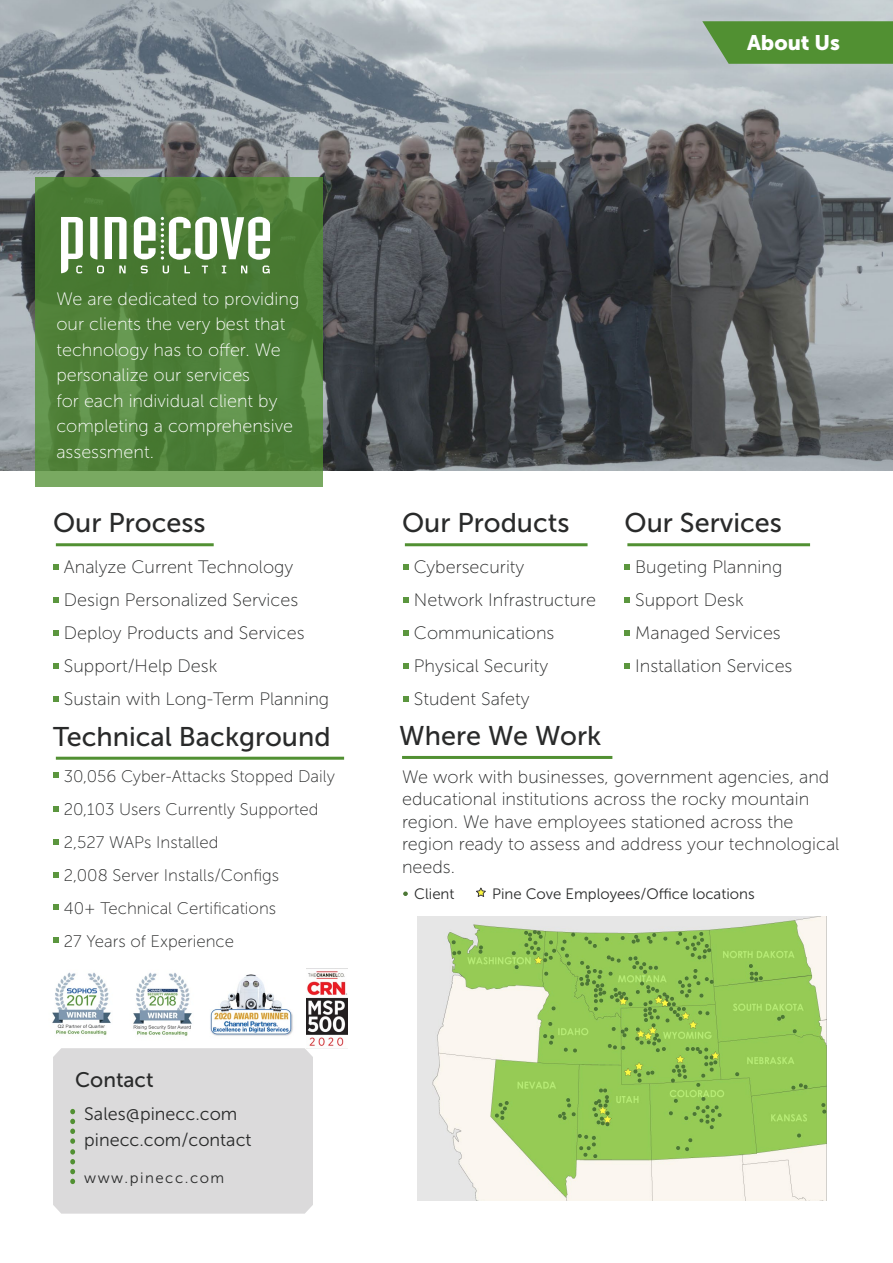
<style>
.page{position:relative;width:893px;height:1263px;background:#fff}
.page>*{position:absolute;margin:0;border:0;box-sizing:border-box;transform-origin:0 0}
.t1{font:27px "Museo Sans 500";color:#292a2a}
.t2{font:21px "Museo Sans 900";color:#fff}
.t3{font:21px "Museo Sans 500";color:#292a2a}
.t4{font:18px/33px "Museo Sans 100";color:#292a2a}
.t5{font:18px/25.5px "Museo Sans 100";color:#fff}
.t6{font:18px/25.5px "Museo Sans 300";color:#292a2a}
.t7{font:16.8px/33px "Museo Sans 100";color:#292a2a}
.t8{font:15px "Museo Sans 300";color:#292a2a}
.t9{font:15px "Museo Sans 300";letter-spacing:.1em;color:#292a2a}
</style>
<div class="page">
<img style="left:0;top:0;width:893px;height:470px">
<svg style="left:702px;top:21px;width:191px;height:43px;background:#59943e"></svg>
<svg style="left:35px;top:177px;width:288px;height:309px;background:#50813a"></svg>
<svg style="left:53px;top:565px;width:6px;height:5px"></svg>
<svg style="left:53px;top:597px;width:6px;height:6px"></svg>
<svg style="left:53px;top:664px;width:6px;height:5px"></svg>
<svg style="left:53px;top:630px;width:6px;height:6px"></svg>
<svg style="left:53px;top:696px;width:6px;height:5px"></svg>
<svg style="left:403px;top:565px;width:6px;height:5px"></svg>
<svg style="left:403px;top:597px;width:6px;height:6px"></svg>
<svg style="left:403px;top:664px;width:6px;height:5px"></svg>
<svg style="left:403px;top:630px;width:6px;height:6px"></svg>
<svg style="left:403px;top:696px;width:6px;height:5px"></svg>
<svg style="left:624px;top:565px;width:6px;height:5px"></svg>
<svg style="left:624px;top:597px;width:6px;height:6px"></svg>
<svg style="left:624px;top:664px;width:6px;height:5px"></svg>
<svg style="left:624px;top:630px;width:6px;height:6px"></svg>
<hr style="left:56px;top:543px;width:158px;height:3px;background:#519032">
<hr style="left:56px;top:757px;width:288px;height:3px;background:#519032">
<hr style="left:402px;top:756px;width:210px;height:3px;background:#519032">
<hr style="left:405px;top:543px;width:183px;height:3px;background:#519032">
<hr style="left:627px;top:543px;width:183px;height:3px;background:#519032">
<svg style="left:403px;top:891px;width:5px;height:5px"></svg>
<svg style="left:476px;top:887px;width:10px;height:10px"></svg>
<svg style="left:53px;top:772px;width:6px;height:6px"></svg>
<div style="left:53px;top:1048px;width:260px;height:166px;background:#dbdadb"></div>
<svg style="left:53px;top:806px;width:6px;height:6px"></svg>
<svg style="left:53px;top:839px;width:6px;height:6px"></svg>
<svg style="left:53px;top:872px;width:6px;height:5px"></svg>
<svg style="left:53px;top:904px;width:6px;height:6px"></svg>
<svg style="left:53px;top:937px;width:6px;height:6px"></svg>
<img style="left:133px;top:972px;width:59px;height:64px">
<img style="left:52px;top:972px;width:59px;height:63px">
<img style="left:417px;top:917px;width:409px;height:283px">
<img style="left:306px;top:968px;width:41px;height:78px">
<img style="left:210px;top:974px;width:83px;height:62px">
<svg style="left:90px;top:217px;width:7px;height:42px"></svg>
<svg style="left:105px;top:217px;width:22px;height:42px"></svg>
<svg style="left:134px;top:216px;width:136px;height:44px"></svg>
<svg style="left:61px;top:217px;width:22px;height:56px"></svg>
<svg style="left:97px;top:266px;width:7px;height:7px"></svg>
<svg style="left:119px;top:266px;width:7px;height:7px"></svg>
<svg style="left:141px;top:266px;width:7px;height:7px"></svg>
<svg style="left:163px;top:266px;width:6px;height:7px"></svg>
<svg style="left:184px;top:266px;width:6px;height:7px"></svg>
<svg style="left:202px;top:266px;width:6px;height:7px"></svg>
<svg style="left:222px;top:266px;width:4px;height:7px"></svg>
<svg style="left:241px;top:266px;width:6px;height:7px"></svg>
<svg style="left:263px;top:266px;width:7px;height:7px"></svg>
<p class="t5" style="left:56px;top:286px;width:244px">We are dedicated to providing our clients the very best that technology has to offer. We personalize our services<br>for each individual client by completing a comprehensive assessment.</p>
<h1 class="t1" style="left:53px;top:508px;width:154px">Our Process</h1>
<p class="t2" style="left:747px;top:31px;width:94px">About Us</p>
<h1 class="t1" style="left:402px;top:508px;width:169px">Our Products</h1>
<h1 class="t1" style="left:625px;top:508px;width:159px">Our Services</h1>
<p class="t4" style="left:64px;top:551px;width:267px">Analyze Current Technology<br>Design Personalized Services<br>Deploy Products and Services<br>Support/Help Desk<br>Sustain with Long-Term Planning</p>
<p class="t4" style="left:414px;top:551px;width:184px">Cybersecurity<br>Network Infrastructure<br>Communications<br>Physical Security<br>Student Safety</p>
<p class="t4" style="left:635px;top:551px;width:159px">Bugeting Planning<br>Support Desk<br>Managed Services<br>Installation Services</p>
<h1 class="t1" style="left:53px;top:722px;width:279px">Technical Background</h1>
<h1 class="t1" style="left:399px;top:721px;width:204px">Where We Work</h1>
<p class="t7" style="left:64px;top:760px;width:273px">30,056 Cyber-Attacks Stopped Daily<br>20,103 Users Currently Supported<br>2,527 WAPs Installed<br>2,008 Server Installs/Configs<br>40+ Technical Certifications<br>27 Years of Experience</p>
<p class="t3" style="left:75px;top:1068px;width:80px">Contact</p>
<p class="t6" style="left:84px;top:1101px;width:169px">Sales@pinecc.com pinecc.com/contact</p>
<p class="t9" style="left:84px;top:1170px;width:142px">www.pinecc.com</p>
<p class="t4" style="left:402px;top:765px;width:439px;line-height:22.5px">We work with businesses, government agencies, and educational institutions across the rocky mountain region. We have employees stationed across the region ready to assess and address your technological needs.</p>
<p class="t8" style="left:414px;top:885px;width:42px">Client</p>
<p class="t8" style="left:492px;top:885px;width:264px">Pine Cove Employees/Office locations</p>
</div>
